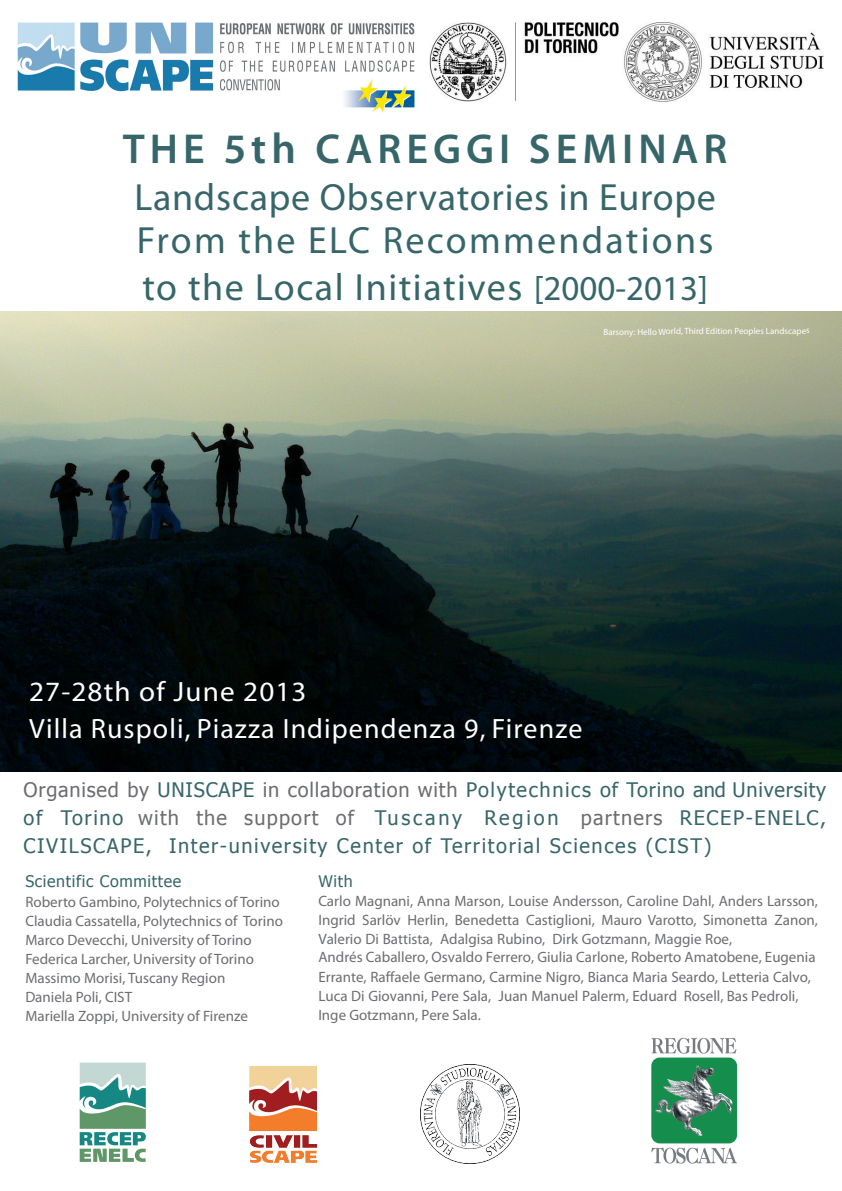
<style>
.page{position:relative;width:842px;height:1191px;background:#fff}
.page>*{position:absolute;margin:0;border:0;box-sizing:border-box;transform-origin:0 0}
.t1{font:600 42px "Myriad Pro";letter-spacing:.12em;color:#37666a}
.t2{font:38px/43px "Myriad Pro";letter-spacing:.02em;color:#37666a}
.t3{font:38px "Myriad Pro";letter-spacing:.04em;color:#37666a}
.t4{font:28px/37px "Myriad";letter-spacing:.04em;color:#fff;scale:1.04 1}
.t5{font:20px/28px "Tahoma";letter-spacing:.08em;color:#37666a;text-align:justify}
.t6{font:16px "Tahoma";letter-spacing:.04em;color:#37666a}
.t7{font:15px/19px "Myriad Pro";color:#6c6d70}
.t8{font:9px "Myriad Pro";letter-spacing:-.01em;color:#fff}
.s1{font-size:43px}
.s2{font-size:35px}
.s3{color:#6c6d70}
</style>
<div class="page">
<img style="left:18px;top:23px;width:396px;height:90px">
<img style="left:430px;top:22px;width:393px;height:80px">
<img style="left:651px;top:1037px;width:87px;height:127px">
<img style="left:420px;top:1064px;width:100px;height:99px">
<img style="left:249px;top:1066px;width:67px;height:97px">
<svg style="left:80px;top:1062px;width:66px;height:99px"></svg>
<img style="left:0;top:312px;width:842px;height:459px">
<h1 class="t1" style="left:123px;top:122px;width:606px">THE 5<span class="s1">th</span> CAREGGI SEMINAR</h1>
<h2 class="t2" style="left:134px;top:175px;width:583px">Landscape Observatories in Europe<br>From the ELC Recommendations</h2>
<h2 class="t3" style="left:142px;top:263px;width:567px">to the Local Initiatives <span class="s2">[2000-2013]</span></h2>
<p class="t8" style="left:603px;top:326px;width:208px">Barsony: Hello World, Third Edition Peoples Landscapes</p>
<h3 class="t4" style="left:29px;top:674px;width:533px">27-28th of June 2013<br>Villa Ruspoli, Piazza Indipendenza 9, Firenze</h3>
<h3 class="t5" style="left:24px;top:775px;width:804px"><span class="s3">Organised by</span> UNISCAPE <span class="s3">in collaboration with</span> Polytechnics of Torino and University of Torino <span class="s3">with the support of</span> Tuscany Region <span class="s3">partners</span> RECEP-ENELC, CIVILSCAPE, Inter-university Center of Territorial Sciences (CIST)</h3>
<p class="t6" style="left:25px;top:871px;width:157px">Scientific Committee</p>
<p class="t7" style="left:25px;top:891px;width:259px">Roberto Gambino, Polytechnics of Torino Claudia Cassatella, Polytechnics of Torino Marco Devecchi, University of Torino Federica Larcher, University of Torino Massimo Morisi, Tuscany Region<br>Daniela Poli, CIST<br>Mariella Zoppi, University of Firenze</p>
<p class="t6" style="left:318px;top:870px;width:36px">With</p>
<p class="t7" style="left:318px;top:891px;width:501px">Carlo Magnani, Anna Marson, Louise Andersson, Caroline Dahl, Anders Larsson, Ingrid Sarlöv Herlin, Benedetta Castiglioni, Mauro Varotto, Simonetta Zanon, Valerio Di Battista, Adalgisa Rubino, Dirk Gotzmann, Maggie Roe,<br>Andrés Caballero, Osvaldo Ferrero, Giulia Carlone, Roberto Amatobene, Eugenia Errante, Raffaele Germano, Carmine Nigro, Bianca Maria Seardo, Letteria Calvo, Luca Di Giovanni, Pere Sala, Juan Manuel Palerm, Eduard Rosell, Bas Pedroli, Inge Gotzmann, Pere Sala.</p>
</div>
